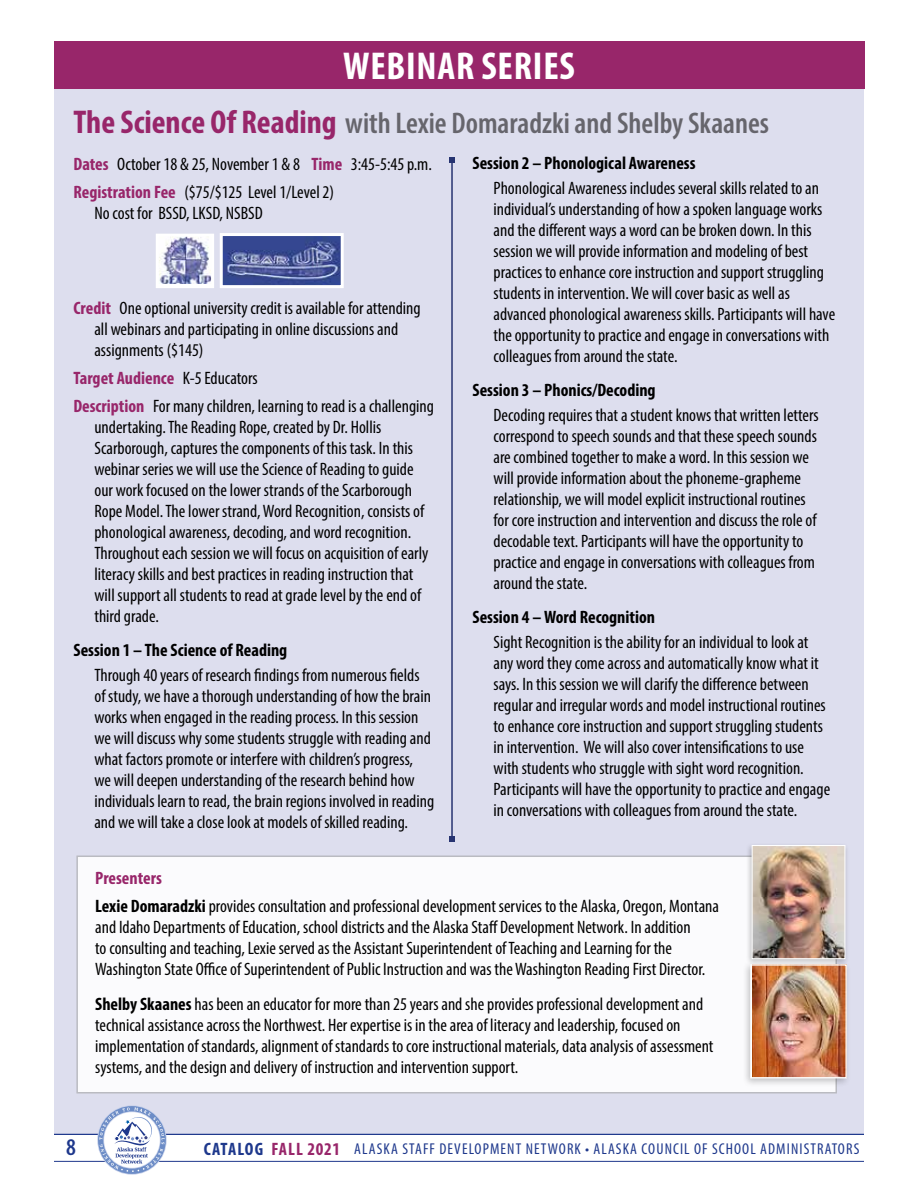
<style>
.page{position:relative;width:918px;height:1188px;background:#fff}
.page>*{position:absolute;margin:0;border:0;box-sizing:border-box;transform-origin:0 0}
.t1{font:700 condensed 39px "Myriad Pro";letter-spacing:.02em;color:#fff}
.t2{font:600 condensed 30px "Myriad Pro";color:#66656c}
.t3{font:600 condensed 24px "Myriad Pro";color:#1e388c}
.t4{font:condensed 18px/21px "Myriad Pro";color:#000}
.t5{font:700 condensed 18px "Myriad Pro";color:#000}
.t6{font:condensed 15.75px "Myriad Pro";letter-spacing:.07em;color:#1e388c}
.s1{font-weight:700;font-size:33px;color:#98266a}
.s2{font-weight:700;color:#98266a}
.s3{font-weight:700}
.s4{font-weight:700;font-size:18px}
.s5{font-weight:700;font-size:18px;color:#98266a}
</style>
<div class="page">
<div style="left:54px;top:79px;width:810px;height:1055px;background:#dddeee"></div>
<hr style="left:54px;top:1161px;width:810px;height:1px;background:#1e388c">
<hr style="left:54px;top:1134px;width:810px;height:1px;background:#1e388c">
<div style="left:54px;top:41px;width:810px;height:47px;background:#98266a"></div>
<img style="left:160px;top:238px;width:50px;height:45px">
<div style="left:156px;top:234px;width:58px;height:54px;border:3px solid #fff"></div>
<img style="left:224px;top:237px;width:116px;height:47px">
<div style="left:220px;top:233px;width:124px;height:55px;border:3px solid #fff"></div>
<hr style="left:451px;top:160px;width:2px;height:679px;background:#273471">
<svg style="left:449px;top:157px;width:6px;height:6px"></svg>
<svg style="left:449px;top:836px;width:6px;height:6px"></svg>
<svg style="left:99px;top:1107px;width:66px;height:65px"></svg>
<div style="left:76px;top:856px;width:761px;height:238px;background:#fff;border:2px solid #b6b7bc"></div>
<div style="left:745px;top:842px;width:104px;height:125px;background:#000;opacity:.23"></div>
<img style="left:754px;top:847px;width:89px;height:110px">
<div style="left:752px;top:845px;width:93px;height:114px;border:1px solid #fff"></div>
<div style="left:742px;top:960px;width:110px;height:128px;background:#000;opacity:.23"></div>
<img style="left:753px;top:966px;width:92px;height:110px">
<div style="left:750px;top:964px;width:97px;height:114px;border:1px solid #fff"></div>
<h1 class="t1" style="left:343px;top:41px;width:233px">WEBINAR SERIES</h1>
<h2 class="t2" style="left:73px;top:104px;width:697px"><span class="s1">The Science Of Reading</span> with Lexie Domaradzki and Shelby Skaanes</h2>
<p class="t4" style="left:73px;top:150px;width:360px;line-height:27.8px"><span class="s2">Dates</span> October 18 &amp; 25, November 1 &amp; 8 <span class="s2">Time</span> 3:45-5:45 p.m.<br><span class="s2">Registration Fee</span> ($75/$125 Level 1/Level 2)</p>
<p class="t4" style="left:94px;top:202px;width:170px">No cost for BSSD, LKSD, NSBSD</p>
<p class="t5" style="left:472px;top:152px;width:225px">Session 2 – Phonological Awareness</p>
<p class="t4" style="left:494px;top:177px;width:343px">Phonological Awareness includes several skills related to an individual’s understanding of how a spoken language works and the different ways a word can be broken down. In this session we will provide information and modeling of best practices to enhance core instruction and support struggling students in intervention. We will cover basic as well as advanced phonological awareness skills. Participants will have the opportunity to practice and engage in conversations with colleagues from around the state.</p>
<p class="t5" style="left:472px;top:379px;width:185px">Session 3 – Phonics/Decoding</p>
<p class="t4" style="left:494px;top:404px;width:327px">Decoding requires that a student knows that written letters correspond to speech sounds and that these speech sounds are combined together to make a word. In this session we will provide information about the phoneme-grapheme relationship, we will model explicit instructional routines for core instruction and intervention and discuss the role of decodable text. Participants will have the opportunity to practice and engage in conversations with colleagues from around the state.</p>
<p class="t5" style="left:472px;top:606px;width:184px">Session 4 – Word Recognition</p>
<p class="t4" style="left:494px;top:631px;width:338px">Sight Recognition is the ability for an individual to look at any word they come across and automatically know what it says. In this session we will clarify the difference between regular and irregular words and model instructional routines to enhance core instruction and support struggling students in intervention. We will also cover intensifications to use with students who struggle with sight word recognition.<br>Participants will have the opportunity to practice and engage in conversations with colleagues from around the state.</p>
<p class="t4" style="left:94px;top:298px;width:328px;text-indent:-21px"><span class="s2">Credit</span> One optional university credit is available for attending all webinars and participating in online discussions and assignments ($145)</p>
<p class="t4" style="left:73px;top:364px;width:362px;line-height:27.8px"><span class="s2">Target Audience</span> K-5 Educators<br><span class="s2">Description</span> For many children, learning to read is a challenging</p>
<p class="t4" style="left:94px;top:416px;width:335px">undertaking. The Reading Rope, created by Dr. Hollis Scarborough, captures the components of this task. In this webinar series we will use the Science of Reading to guide our work focused on the lower strands of the Scarborough Rope Model. The lower strand, Word Recognition, consists of phonological awareness, decoding, and word recognition.<br>Throughout each session we will focus on acquisition of early literacy skills and best practices in reading instruction that will support all students to read at grade level by the end of third grade.</p>
<p class="t5" style="left:73px;top:639px;width:215px">Session 1 – The Science of Reading</p>
<p class="t4" style="left:94px;top:664px;width:341px">Through 40 years of research findings from numerous fields of study, we have a thorough understanding of how the brain works when engaged in the reading process. In this session we will discuss why some students struggle with reading and what factors promote or interfere with children’s progress,<br>we will deepen understanding of the research behind how individuals learn to read, the brain regions involved in reading and we will take a close look at models of skilled reading.</p>
<p class="t4" style="left:95px;top:864px;width:625px;line-height:27.8px"><span class="s2">Presenters<br></span><span class="s3">Lexie Domaradzki</span> provides consultation and professional development services to the Alaska, Oregon, Montana</p>
<p class="t4" style="left:95px;top:916px;width:612px">and Idaho Departments of Education, school districts and the Alaska Staff Development Network. In addition to consulting and teaching, Lexie served as the Assistant Superintendent of Teaching and Learning for the<br>Washington State Office of Superintendent of Public Instruction and was the Washington Reading First Director.</p>
<p class="t4" style="left:95px;top:993px;width:620px"><span class="s3">Shelby Skaanes</span> has been an educator for more than 25 years and she provides professional development and technical assistance across the Northwest. Her expertise is in the area of literacy and leadership, focused on implementation of standards, alignment of standards to core instructional materials, data analysis of assessment systems, and the design and delivery of instruction and intervention support.</p>
<h3 class="t3" style="left:66px;top:1132px;width:11px">8</h3>
<p class="t6" style="left:204px;top:1140px;width:657px"><span class="s4">CATALOG</span> <span class="s5">FALL 2021</span> ALASKA STAFF DEVELOPMENT NETWORK • ALASKA COUNCIL OF SCHOOL ADMINISTRATORS</p>
</div>
